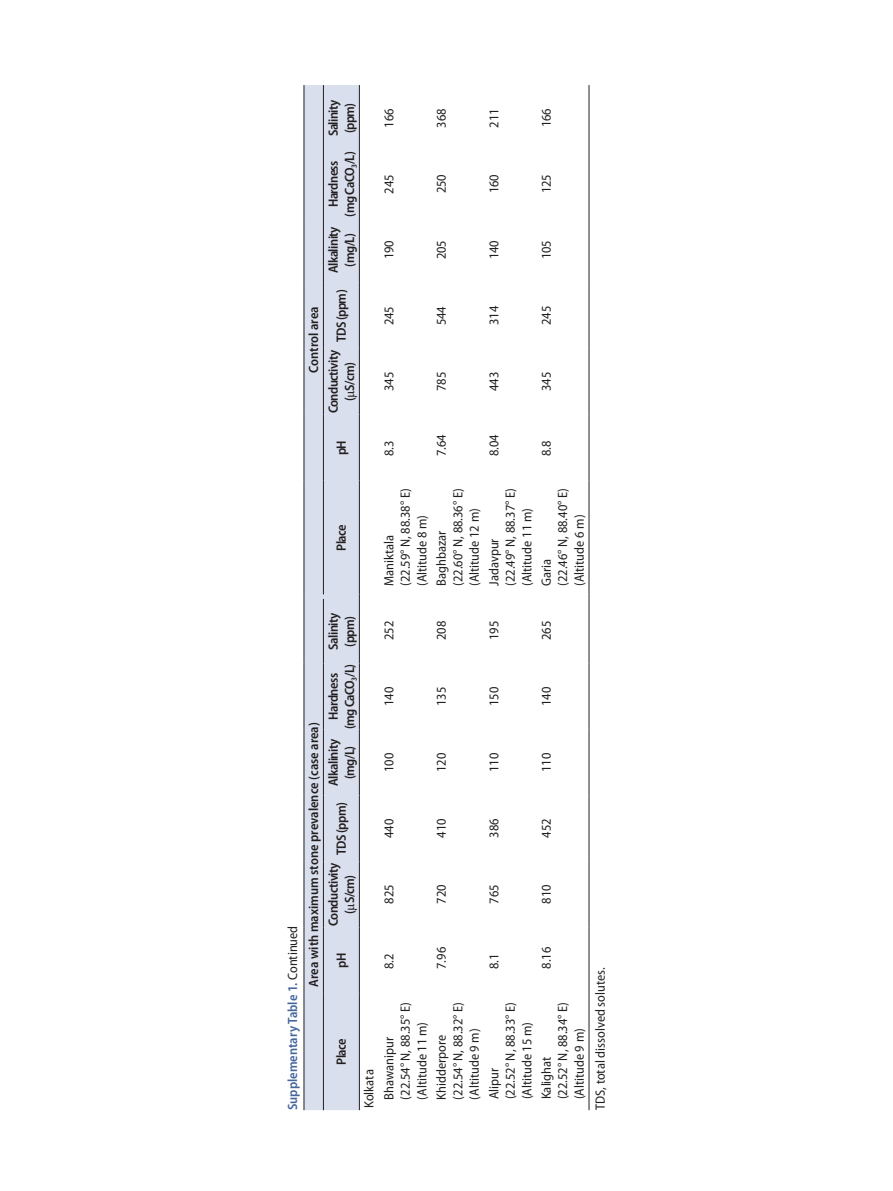
<style>
.page{position:relative;width:893px;height:1191px;background:#fff}
.page>*{position:absolute;margin:0;border:0;box-sizing:border-box;transform-origin:0 0}
.t1{font:semi-condensed 13.5px/16.5px "Myriad Pro";color:#231f20}
.t2{font:600 semi-condensed 13.5px/16.5px "Myriad Pro";letter-spacing:-.04em;color:#231f20;text-align:center}
.t3{font:600 semi-condensed 13.5px/21.1px "Myriad Pro";color:#231f20}
.s1{font-family:"Times New Roman";font-weight:400;font-stretch:normal}
.s2{color:#45659d}
.s3{font-weight:400}
</style>
<div class="page">
<div style="left:305px;top:85px;width:54px;height:1025px;background:#dadfed"></div>
<hr style="left:323px;top:480px;width:1px;height:114px;background:#231f20">
<hr style="left:323px;top:415px;width:1px;height:65px;background:#231f20">
<hr style="left:323px;top:349px;width:1px;height:66px;background:#231f20">
<hr style="left:323px;top:283px;width:1px;height:66px;background:#231f20">
<hr style="left:323px;top:217px;width:1px;height:66px;background:#231f20">
<hr style="left:323px;top:151px;width:1px;height:66px;background:#231f20">
<hr style="left:323px;top:85px;width:1px;height:66px;background:#231f20">
<hr style="left:359px;top:993px;width:1px;height:117px;background:#231f20">
<hr style="left:359px;top:927px;width:1px;height:66px;background:#231f20">
<hr style="left:359px;top:861px;width:1px;height:66px;background:#231f20">
<hr style="left:359px;top:795px;width:1px;height:66px;background:#231f20">
<hr style="left:359px;top:729px;width:1px;height:66px;background:#231f20">
<hr style="left:359px;top:663px;width:1px;height:66px;background:#231f20">
<hr style="left:359px;top:599px;width:1px;height:64px;background:#231f20">
<hr style="left:359px;top:480px;width:1px;height:114px;background:#231f20">
<hr style="left:359px;top:415px;width:1px;height:65px;background:#231f20">
<hr style="left:359px;top:349px;width:1px;height:66px;background:#231f20">
<hr style="left:359px;top:283px;width:1px;height:66px;background:#231f20">
<hr style="left:359px;top:217px;width:1px;height:66px;background:#231f20">
<hr style="left:359px;top:151px;width:1px;height:66px;background:#231f20">
<hr style="left:359px;top:85px;width:1px;height:66px;background:#231f20">
<hr style="left:304px;top:480px;width:1px;height:114px;background:#231f20">
<hr style="left:304px;top:415px;width:1px;height:65px;background:#231f20">
<hr style="left:304px;top:349px;width:1px;height:66px;background:#231f20">
<hr style="left:304px;top:283px;width:1px;height:66px;background:#231f20">
<hr style="left:304px;top:217px;width:1px;height:66px;background:#231f20">
<hr style="left:304px;top:151px;width:1px;height:66px;background:#231f20">
<hr style="left:304px;top:85px;width:1px;height:66px;background:#231f20">
<hr style="left:304px;top:993px;width:1px;height:117px;background:#231f20">
<hr style="left:304px;top:927px;width:1px;height:66px;background:#231f20">
<hr style="left:304px;top:861px;width:1px;height:66px;background:#231f20">
<hr style="left:304px;top:795px;width:1px;height:66px;background:#231f20">
<hr style="left:304px;top:729px;width:1px;height:66px;background:#231f20">
<hr style="left:304px;top:663px;width:1px;height:66px;background:#231f20">
<hr style="left:304px;top:599px;width:1px;height:64px;background:#231f20">
<hr style="left:323px;top:993px;width:1px;height:117px;background:#231f20">
<hr style="left:323px;top:927px;width:1px;height:66px;background:#231f20">
<hr style="left:323px;top:861px;width:1px;height:66px;background:#231f20">
<hr style="left:323px;top:795px;width:1px;height:66px;background:#231f20">
<hr style="left:323px;top:729px;width:1px;height:66px;background:#231f20">
<hr style="left:323px;top:663px;width:1px;height:66px;background:#231f20">
<hr style="left:323px;top:599px;width:1px;height:64px;background:#231f20">
<hr style="left:589px;top:993px;width:1px;height:117px;background:#231f20">
<hr style="left:589px;top:927px;width:1px;height:66px;background:#231f20">
<hr style="left:589px;top:861px;width:1px;height:66px;background:#231f20">
<hr style="left:589px;top:795px;width:1px;height:66px;background:#231f20">
<hr style="left:589px;top:729px;width:1px;height:66px;background:#231f20">
<hr style="left:589px;top:663px;width:1px;height:66px;background:#231f20">
<hr style="left:589px;top:599px;width:1px;height:64px;background:#231f20">
<hr style="left:589px;top:480px;width:1px;height:114px;background:#231f20">
<hr style="left:589px;top:415px;width:1px;height:65px;background:#231f20">
<hr style="left:589px;top:349px;width:1px;height:66px;background:#231f20">
<hr style="left:589px;top:283px;width:1px;height:66px;background:#231f20">
<hr style="left:589px;top:217px;width:1px;height:66px;background:#231f20">
<hr style="left:589px;top:151px;width:1px;height:66px;background:#231f20">
<hr style="left:589px;top:85px;width:1px;height:66px;background:#231f20">
<p class="t3" style="left:303px;top:373px;width:68px;rotate:-90deg">Control area</p>
<p class="t2" style="left:325px;top:136px;width:38px;text-align:left;rotate:-90deg">Salinity (ppm)</p>
<p class="t2" style="left:325px;top:217px;width:67px;rotate:-90deg">Hardness (mg CaCO<sub>3</sub>/L)</p>
<p class="t2" style="left:325px;top:273px;width:48px;rotate:-90deg">Alkalinity (mg/L)</p>
<p class="t2" style="left:333px;top:342px;width:54px;rotate:-90deg">TDS (ppm)</p>
<p class="t2" style="left:325px;top:413px;width:65px;rotate:-90deg">Conductivity <span class="s1">µ</span>( S/cm)</p>
<p class="t2" style="left:333px;top:455px;width:17px;rotate:-90deg">pH</p>
<p class="t1" style="left:380px;top:128px;width:21px;rotate:-90deg">166</p>
<p class="t1" style="left:380px;top:193px;width:21px;rotate:-90deg">245</p>
<p class="t1" style="left:380px;top:259px;width:21px;rotate:-90deg">190</p>
<p class="t1" style="left:380px;top:325px;width:21px;rotate:-90deg">245</p>
<p class="t1" style="left:380px;top:391px;width:21px;rotate:-90deg">345</p>
<p class="t1" style="left:380px;top:456px;width:17px;rotate:-90deg">8.3</p>
<p class="t1" style="left:433px;top:127px;width:21px;rotate:-90deg">368</p>
<p class="t1" style="left:433px;top:193px;width:21px;rotate:-90deg">250</p>
<p class="t1" style="left:433px;top:259px;width:21px;rotate:-90deg">205</p>
<p class="t1" style="left:433px;top:325px;width:21px;rotate:-90deg">544</p>
<p class="t1" style="left:433px;top:391px;width:21px;rotate:-90deg">785</p>
<p class="t1" style="left:433px;top:456px;width:23px;rotate:-90deg">7.64</p>
<p class="t1" style="left:485px;top:127px;width:21px;rotate:-90deg">211</p>
<p class="t1" style="left:485px;top:193px;width:21px;rotate:-90deg">160</p>
<p class="t1" style="left:485px;top:259px;width:21px;rotate:-90deg">140</p>
<p class="t1" style="left:485px;top:325px;width:21px;rotate:-90deg">314</p>
<p class="t1" style="left:485px;top:391px;width:21px;rotate:-90deg">443</p>
<p class="t1" style="left:485px;top:456px;width:23px;rotate:-90deg">8.04</p>
<p class="t1" style="left:538px;top:127px;width:21px;rotate:-90deg">166</p>
<p class="t1" style="left:538px;top:193px;width:21px;rotate:-90deg">125</p>
<p class="t1" style="left:538px;top:259px;width:21px;rotate:-90deg">105</p>
<p class="t1" style="left:538px;top:325px;width:21px;rotate:-90deg">245</p>
<p class="t1" style="left:538px;top:391px;width:21px;rotate:-90deg">345</p>
<p class="t1" style="left:538px;top:456px;width:17px;rotate:-90deg">8.8</p>
<p class="t2" style="left:333px;top:551px;width:28px;rotate:-90deg">Place</p>
<p class="t1" style="left:380px;top:586px;width:99px;rotate:-90deg">Maniktala<br>(22.59° N, 88.38° E) (Altitude 8 m)</p>
<p class="t1" style="left:433px;top:586px;width:99px;rotate:-90deg">Baghbazar<br>(22.60° N, 88.36° E) (Altitude 12 m)</p>
<p class="t1" style="left:485px;top:586px;width:99px;rotate:-90deg">Jadavpur<br>(22.49° N, 88.37° E) (Altitude 11 m)</p>
<p class="t1" style="left:538px;top:586px;width:99px;rotate:-90deg">Garia<br>(22.46° N, 88.40° E) (Altitude 6 m)</p>
<p class="t2" style="left:325px;top:649px;width:38px;text-align:left;rotate:-90deg">Salinity (ppm)</p>
<p class="t1" style="left:380px;top:640px;width:21px;rotate:-90deg">252</p>
<p class="t2" style="left:325px;top:729px;width:67px;rotate:-90deg">Hardness (mg CaCO<sub>3</sub>/L)</p>
<p class="t1" style="left:380px;top:706px;width:21px;rotate:-90deg">140</p>
<p class="t3" style="left:282px;top:986px;width:266px;text-indent:-123px;rotate:-90deg"><span class="s2">Supplementary Table 1.</span> <span class="s3">Continued<br></span>Area with maximum stone prevalence (case area)</p>
<p class="t2" style="left:325px;top:786px;width:48px;rotate:-90deg">Alkalinity (mg/L)</p>
<p class="t1" style="left:380px;top:772px;width:21px;rotate:-90deg">100</p>
<p class="t2" style="left:333px;top:854px;width:54px;rotate:-90deg">TDS (ppm)</p>
<p class="t1" style="left:380px;top:838px;width:21px;rotate:-90deg">440</p>
<p class="t2" style="left:325px;top:926px;width:65px;rotate:-90deg">Conductivity <span class="s1">µ</span>( S/cm)</p>
<p class="t1" style="left:380px;top:904px;width:21px;rotate:-90deg">825</p>
<p class="t2" style="left:333px;top:967px;width:17px;rotate:-90deg">pH</p>
<p class="t1" style="left:380px;top:969px;width:17px;rotate:-90deg">8.2</p>
<p class="t1" style="left:397px;top:1099px;width:99px;rotate:-90deg">(22.54° N, 88.35° E) (Altitude 11 m)</p>
<p class="t1" style="left:359px;top:1099px;width:64px;line-height:19.8px;text-indent:-9px;rotate:-90deg">Kolkata<br>Bhawanipur</p>
<p class="t2" style="left:333px;top:1065px;width:28px;rotate:-90deg">Place</p>
<p class="t1" style="left:433px;top:640px;width:21px;rotate:-90deg">208</p>
<p class="t1" style="left:433px;top:706px;width:21px;rotate:-90deg">135</p>
<p class="t1" style="left:433px;top:772px;width:21px;rotate:-90deg">120</p>
<p class="t1" style="left:433px;top:838px;width:21px;rotate:-90deg">410</p>
<p class="t1" style="left:433px;top:904px;width:21px;rotate:-90deg">720</p>
<p class="t1" style="left:433px;top:969px;width:23px;rotate:-90deg">7.96</p>
<p class="t1" style="left:433px;top:1099px;width:99px;rotate:-90deg">Khidderpore (22.54° N, 88.32° E) (Altitude 9 m)</p>
<p class="t1" style="left:485px;top:640px;width:21px;rotate:-90deg">195</p>
<p class="t1" style="left:485px;top:706px;width:21px;rotate:-90deg">150</p>
<p class="t1" style="left:485px;top:772px;width:21px;rotate:-90deg">110</p>
<p class="t1" style="left:485px;top:838px;width:21px;rotate:-90deg">386</p>
<p class="t1" style="left:485px;top:903px;width:21px;rotate:-90deg">765</p>
<p class="t1" style="left:485px;top:969px;width:17px;rotate:-90deg">8.1</p>
<p class="t1" style="left:485px;top:1099px;width:99px;rotate:-90deg">Alipur<br>(22.52° N, 88.33° E) (Altitude 15 m)</p>
<p class="t1" style="left:538px;top:640px;width:21px;rotate:-90deg">265</p>
<p class="t1" style="left:538px;top:706px;width:21px;rotate:-90deg">140</p>
<p class="t1" style="left:538px;top:772px;width:21px;rotate:-90deg">110</p>
<p class="t1" style="left:538px;top:838px;width:21px;rotate:-90deg">452</p>
<p class="t1" style="left:538px;top:903px;width:21px;rotate:-90deg">810</p>
<p class="t1" style="left:538px;top:969px;width:23px;rotate:-90deg">8.16</p>
<p class="t1" style="left:538px;top:1099px;width:99px;rotate:-90deg">Kalighat<br>(22.52° N, 88.34° E) (Altitude 9 m)</p>
<p class="t1" style="left:592px;top:1110px;width:144px;rotate:-90deg">TDS, total dissolved solutes.</p>
</div>
